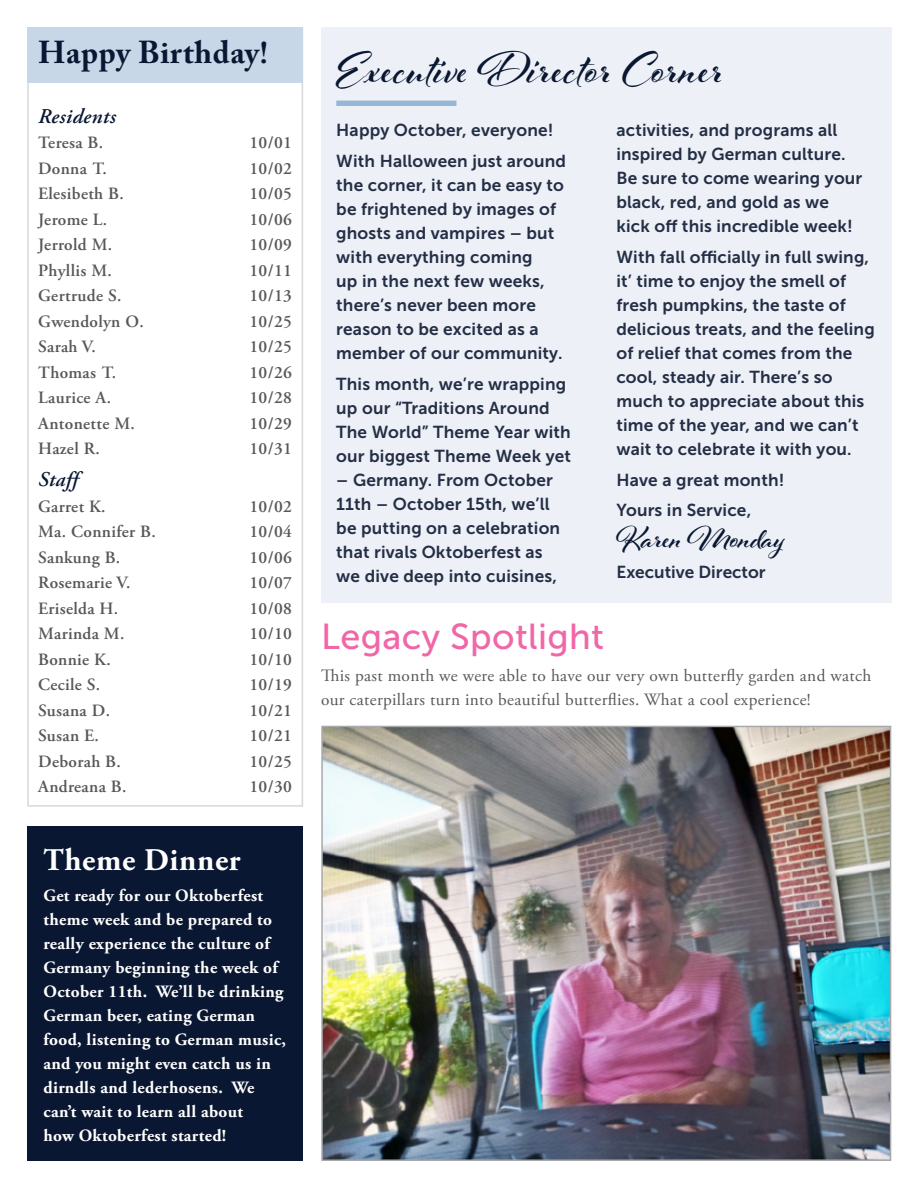
<style>
.page{position:relative;width:918px;height:1188px;background:#fff}
.page>*{position:absolute;margin:0;border:0;box-sizing:border-box;transform-origin:0 0}
.ED_Title{font:700 48px "Al Fresco";letter-spacing:.02em;color:#091732}
.title_1{font:36px "Museo Sans 500";letter-spacing:.01em;color:#f166a7}
.ED_Signature{font:700 33px "Al Fresco";color:#091732}
.Sidebar_Title_Dark{font:700 31.5px "Adobe Caslon Pro";letter-spacing:.02em;color:#091732}
.Sidebar_Title_White{font:700 31.5px "Adobe Garamond Pro";letter-spacing:.02em;color:#fff}
.bdays{font:italic 600 21px "Adobe Garamond Pro";letter-spacing:.02em;color:#091732}
.t1{font:17.25px/24px "Museo Sans 700";letter-spacing:.01em;color:#242e45}
.bdays-2{font:600 17.25px "Adobe Garamond Pro";letter-spacing:.02em;color:#57585a}
.Side_bar_article_3{font:700 17.25px/24px "Adobe Garamond Pro";letter-spacing:.02em;color:#fff}
.regular_article{font:17.25px/24px "Adobe Garamond Pro";letter-spacing:.02em;color:#57585a}
</style>
<div class="page">
<div style="left:321px;top:27px;width:570px;height:575px;background:#edf0f6"></div>
<div style="left:336px;top:101px;width:120px;height:5px;background:#97b6d3"></div>
<div style="left:27px;top:827px;width:276px;height:334px;background:#091732"></div>
<div style="left:27px;top:27px;width:276px;height:780px;border:2px solid #d7d8da"></div>
<div style="left:27px;top:27px;width:276px;height:56px;background:#c7d7e8"></div>
<img style="left:324px;top:729px;width:564px;height:429px">
<div style="left:321px;top:726px;width:570px;height:435px;border:2px solid #a8a9ad"></div>
<p class="Sidebar_Title_Dark" style="left:38px;top:34px;width:231px">Happy Birthday!</p>
<p class="bdays" style="left:38px;top:104px;width:79px">Residents</p>
<p class="bdays-2" style="left:38px;top:133px;width:66px">Teresa B.</p>
<p class="bdays-2" style="left:250px;top:133px;width:44px">10/01</p>
<p class="bdays-2" style="left:38px;top:158px;width:70px">Donna T.</p>
<p class="bdays-2" style="left:250px;top:158px;width:44px">10/02</p>
<p class="bdays-2" style="left:38px;top:184px;width:87px">Elesibeth B.</p>
<p class="bdays-2" style="left:250px;top:184px;width:44px">10/05</p>
<p class="bdays-2" style="left:38px;top:209px;width:71px">Jerome L.</p>
<p class="bdays-2" style="left:250px;top:209px;width:44px">10/06</p>
<p class="bdays-2" style="left:38px;top:235px;width:76px">Jerrold M.</p>
<p class="bdays-2" style="left:250px;top:235px;width:44px">10/09</p>
<p class="bdays-2" style="left:38px;top:260px;width:75px">Phyllis M.</p>
<p class="bdays-2" style="left:250px;top:260px;width:44px">10/11</p>
<p class="bdays-2" style="left:38px;top:286px;width:85px">Gertrude S.</p>
<p class="bdays-2" style="left:250px;top:286px;width:44px">10/13</p>
<p class="bdays-2" style="left:38px;top:311px;width:107px">Gwendolyn O.</p>
<p class="bdays-2" style="left:250px;top:311px;width:44px">10/25</p>
<p class="bdays-2" style="left:38px;top:337px;width:59px">Sarah V.</p>
<p class="bdays-2" style="left:250px;top:337px;width:44px">10/25</p>
<p class="bdays-2" style="left:38px;top:362px;width:79px">Thomas T.</p>
<p class="bdays-2" style="left:250px;top:362px;width:44px">10/26</p>
<p class="bdays-2" style="left:38px;top:388px;width:74px">Laurice A.</p>
<p class="bdays-2" style="left:250px;top:388px;width:44px">10/28</p>
<p class="bdays-2" style="left:38px;top:413px;width:98px">Antonette M.</p>
<p class="bdays-2" style="left:250px;top:413px;width:44px">10/29</p>
<p class="bdays-2" style="left:38px;top:439px;width:63px">Hazel R.</p>
<p class="bdays-2" style="left:250px;top:439px;width:44px">10/31</p>
<p class="bdays" style="left:38px;top:468px;width:41px">Staff</p>
<p class="bdays-2" style="left:38px;top:496px;width:69px">Garret K.</p>
<p class="bdays-2" style="left:250px;top:496px;width:44px">10/02</p>
<p class="bdays-2" style="left:38px;top:522px;width:119px">Ma. Connifer B.</p>
<p class="bdays-2" style="left:250px;top:522px;width:44px">10/04</p>
<p class="bdays-2" style="left:38px;top:547px;width:83px">Sankung B.</p>
<p class="bdays-2" style="left:250px;top:547px;width:44px">10/06</p>
<p class="bdays-2" style="left:38px;top:573px;width:94px">Rosemarie V.</p>
<p class="bdays-2" style="left:250px;top:573px;width:44px">10/07</p>
<p class="bdays-2" style="left:38px;top:598px;width:82px">Eriselda H.</p>
<p class="bdays-2" style="left:250px;top:598px;width:44px">10/08</p>
<p class="bdays-2" style="left:38px;top:624px;width:88px">Marinda M.</p>
<p class="bdays-2" style="left:250px;top:624px;width:44px">10/10</p>
<p class="bdays-2" style="left:38px;top:649px;width:74px">Bonnie K.</p>
<p class="bdays-2" style="left:250px;top:649px;width:44px">10/10</p>
<p class="bdays-2" style="left:38px;top:675px;width:64px">Cecile S.</p>
<p class="bdays-2" style="left:250px;top:675px;width:44px">10/19</p>
<p class="bdays-2" style="left:38px;top:700px;width:73px">Susana D.</p>
<p class="bdays-2" style="left:250px;top:700px;width:44px">10/21</p>
<p class="bdays-2" style="left:38px;top:726px;width:62px">Susan E.</p>
<p class="bdays-2" style="left:250px;top:726px;width:44px">10/21</p>
<p class="bdays-2" style="left:38px;top:751px;width:84px">Deborah B.</p>
<p class="bdays-2" style="left:250px;top:751px;width:44px">10/25</p>
<p class="bdays-2" style="left:38px;top:777px;width:90px">Andreana B.</p>
<p class="bdays-2" style="left:250px;top:777px;width:44px">10/30</p>
<p class="Sidebar_Title_White" style="left:44px;top:842px;width:199px">Theme Dinner</p>
<p class="Side_bar_article_3" style="left:44px;top:884px;width:244px">Get ready for our Oktoberfest theme week and be prepared to really experience the culture of<br>Germany beginning the week of<br>October 11th. We’ll be drinking<br>German beer, eating German food, listening to German music, and you might even catch us in dirndls and lederhosens. We can’t wait to learn all about<br>how Oktoberfest started!</p>
<p class="ED_Title" style="left:336px;top:37px;width:389px">Executive Director Corner</p>
<p class="t1" style="left:336px;top:118px;width:219px">Happy October, everyone!</p>
<p class="t1" style="left:336px;top:149px;width:231px">With Halloween just around the corner, it can be easy to be frightened by images of ghosts and vampires – but with everything coming<br>up in the next few weeks, there’s never been more reason to be excited as a member of our community.</p>
<p class="t1" style="left:336px;top:372px;width:236px">This month, we’re wrapping up our “Traditions Around<br>The World” Theme Year with our biggest Theme Week yet</p>
<p class="t1" style="left:336px;top:468px;width:225px">– Germany. From October<br>11th – October 15th, we’ll be putting on a celebration that rivals Oktoberfest as we dive deep into cuisines,</p>
<p class="t1" style="left:616px;top:118px;width:248px">activities, and programs all inspired by German culture.<br>Be sure to come wearing your black, red, and gold as we kick off this incredible week!</p>
<p class="t1" style="left:616px;top:245px;width:260px">With fall officially in full swing, it’ time to enjoy the smell of fresh pumpkins, the taste of delicious treats, and the feeling of relief that comes from the cool, steady air. There’s so much to appreciate about this time of the year, and we can’t wait to celebrate it with you.</p>
<p class="t1" style="left:616px;top:468px;width:170px">Have a great month!</p>
<p class="t1" style="left:616px;top:498px;width:136px">Yours in Service,</p>
<p class="ED_Signature" style="left:616px;top:516px;width:170px">Karen Monday</p>
<p class="t1" style="left:616px;top:560px;width:151px">Executive Director</p>
<p class="title_1" style="left:321px;top:617px;width:285px">Legacy Spotlight</p>
<p class="regular_article" style="left:321px;top:665px;width:552px">This past month we were able to have our very own butterfly garden and watch our caterpillars turn into beautiful butterflies. What a cool experience!</p>
</div>
